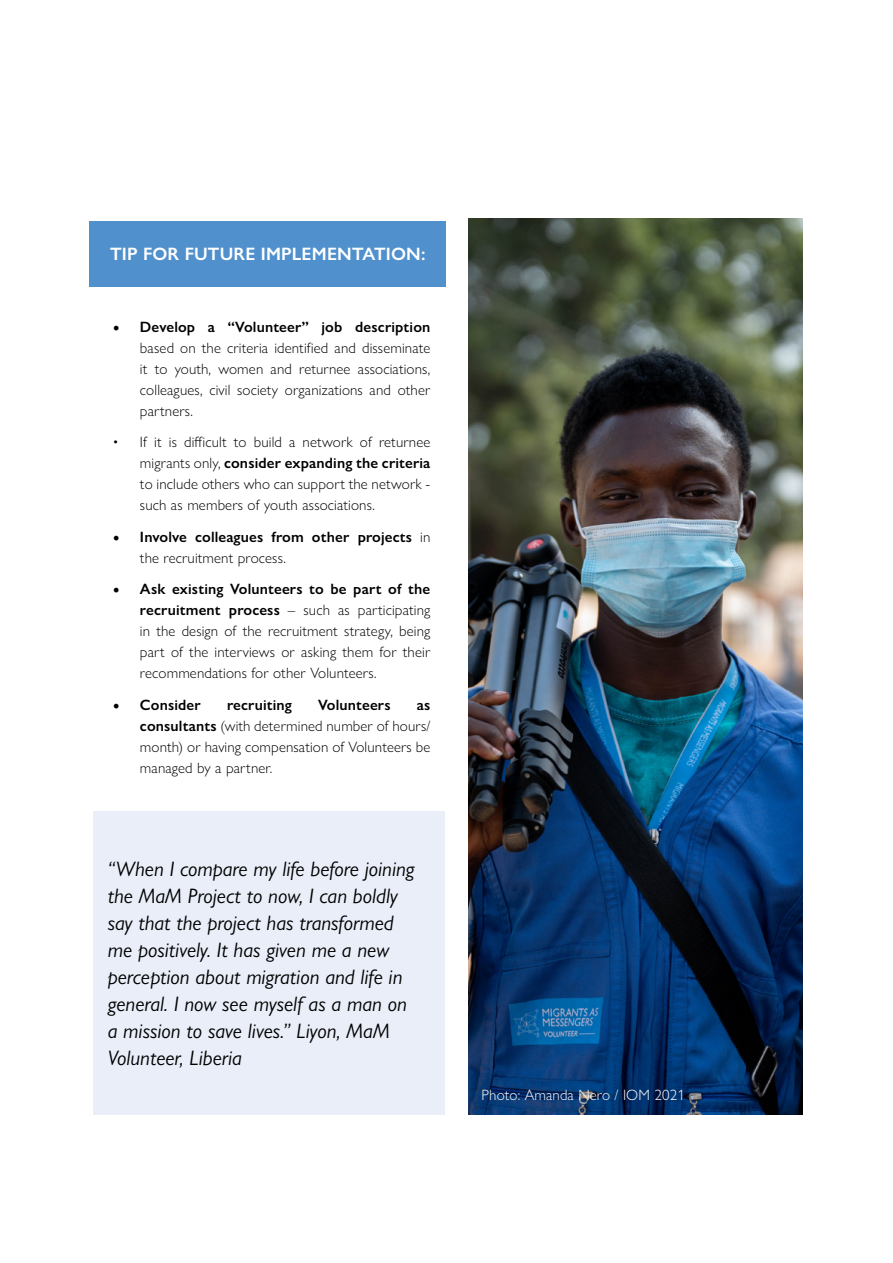
<style>
.page{position:relative;width:893px;height:1263px;background:#fff}
.page>*{position:absolute;margin:0;border:0;box-sizing:border-box;transform-origin:0 0}
.t1{font:italic 21px/27px "Gill Sans Nova";color:#000}
.t2{font:600 18px "Gill Sans Nova";letter-spacing:.01em;color:#fff}
.t3{font:300 15px/21px "Gill Sans Nova";letter-spacing:.01em;color:#000;text-align:justify}
.t4{font:600 15px/21px "Gill Sans Nova";letter-spacing:.01em;color:#000}
.t5{font:300 15px "Gill Sans Nova";letter-spacing:.01em;color:#fff}
.s1{font-family:"Minion Pro";font-weight:400;font-size:18px}
.s2{font-weight:600}
.s3{font-weight:300}
</style>
<div class="page">
<div style="left:90px;top:221px;width:356px;height:65px;background:#5091cd"></div>
<div style="left:93px;top:811px;width:352px;height:303px;background:#e9eef8"></div>
<img style="left:468px;top:219px;width:335px;height:895px">
<p class="t2" style="left:110px;top:243px;width:317px">TIP FOR FUTURE IMPLEMENTATION:</p>
<p class="t3" style="left:140px;top:316px;width:292px;text-indent:-27px"><span class="s1">•</span> <span class="s2">Develop a “Volunteer” job description </span>based on the criteria identified and disseminate it to youth, women and returnee associations, colleagues, civil society organizations and other partners.</p>
<p class="t3" style="left:140px;top:431px;width:292px;text-indent:-27px">• If it is difficult to build a network of returnee migrants only, <span class="s2">consider expanding the criteria </span>to include others who can support the network - such as members of youth associations.</p>
<p class="t4" style="left:140px;top:526px;width:292px;text-indent:-27px"><span class="s1">•</span> Involve colleagues from other projects <span class="s3">in the recruitment process.</span></p>
<p class="t3" style="left:140px;top:578px;width:292px;text-indent:-27px"><span class="s1">•</span> <span class="s2">Ask existing Volunteers to be part of the recruitment process</span> – such as participating in the design of the recruitment strategy, being part of the interviews or asking them for their recommendations for other Volunteers.</p>
<p class="t4" style="left:113px;top:694px;width:89px"><span class="s1">•</span> Consider</p>
<p class="t4" style="left:227px;top:694px;width:66px">recruiting</p>
<p class="t4" style="left:318px;top:694px;width:74px">Volunteers</p>
<p class="t3" style="left:140px;top:694px;width:292px;text-indent:277px"><span class="s2">as consultants</span> (with determined number of hours/ month) or having compensation of Volunteers be managed by a partner.</p>
<p class="t1" style="left:108px;top:855px;width:308px">“When I compare my life before joining the MaM Project to now, I can boldly say that the project has transformed me positively. It has given me a new perception about migration and life in general. I now see myself as a man on a mission to save lives.” Liyon, MaM Volunteer, Liberia</p>
<p class="t5" style="left:482px;top:1086px;width:205px">Photo: Amanda Nero / IOM 2021</p>
</div>
